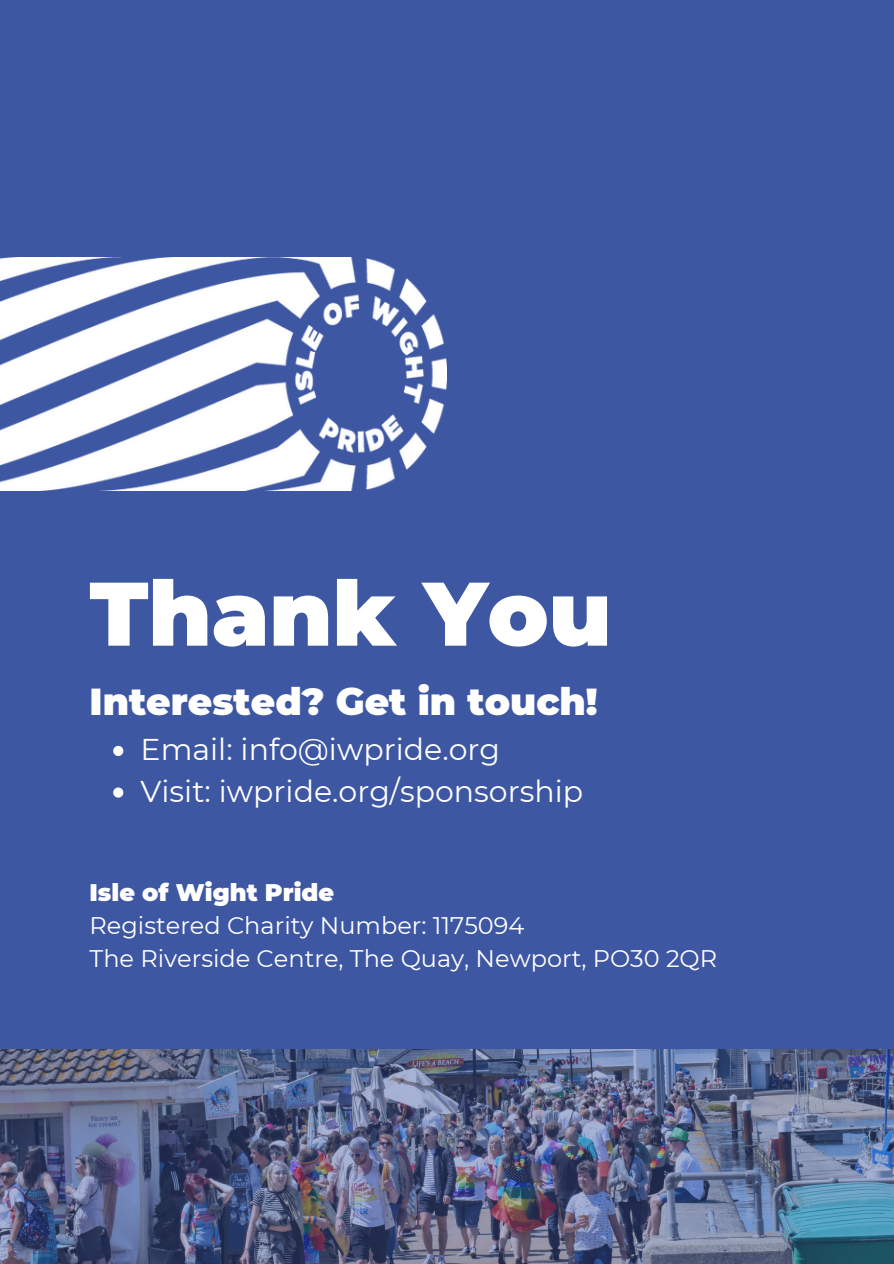
<style>
.page{position:relative;width:894px;height:1264px;background:#fff}
.page>*{position:absolute;margin:0;border:0;box-sizing:border-box;transform-origin:0 0}
.t1{font:900 90px "Montserrat";color:#fff}
.t2{font:900 37.5px "Montserrat";color:#fff}
.t3{font:30px/41.7px "Montserrat";color:#fff}
.t4{font:24px/32.7px "Montserrat";color:#fff}
.t5{font:900 24px "Montserrat";color:#fff}
</style>
<div class="page">
<div style="left:0;top:0;width:893px;height:1263px;background:#3e57a3"></div>
<img style="left:0;top:257px;width:446px;height:233px">
<img style="left:0;top:1049px;width:893px;height:214px">
<svg style="left:113px;top:745px;width:10px;height:11px"></svg>
<svg style="left:113px;top:787px;width:10px;height:10px"></svg>
<h1 class="t1" style="left:89px;top:558px;width:523px">Thank You</h1>
<h2 class="t2" style="left:89px;top:679px;width:509px">Interested? Get in touch!</h2>
<p class="t3" style="left:140px;top:729px;width:444px">Email: info@iwpride.org<br>Visit: iwpride.org/sponsorship</p>
<p class="t5" style="left:89px;top:878px;width:246px">Isle of Wight Pride</p>
<p class="t4" style="left:89px;top:909px;width:629px">Registered Charity Number: 1175094<br>The Riverside Centre, The Quay, Newport, PO30 2QR</p>
</div>
